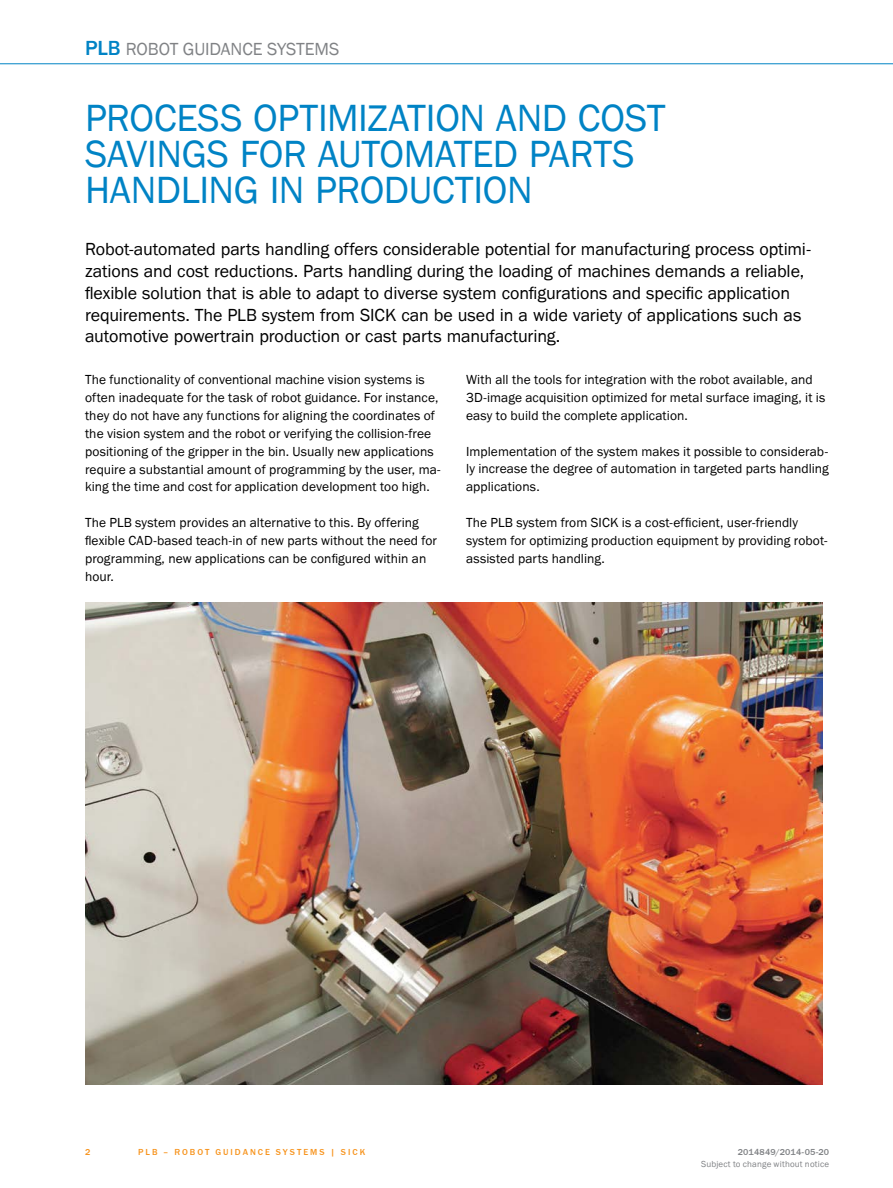
<style>
.page{position:relative;width:893px;height:1188px;background:#fff}
.page>*{position:absolute;margin:0;border:0;box-sizing:border-box;transform-origin:0 0}
.t1{font:39px/36px "SICK Franklin";letter-spacing:-.01em;color:#0083c5}
.t2{font:18px/21.8px "SICK Franklin";letter-spacing:-.005em;color:#000}
.t3{font:18px "SICK Franklin";letter-spacing:-.01em;color:#808285}
.t4{font:13.5px/17.9px "SICK Franklin";letter-spacing:.005em;color:#000}
.t5{font:500 9px "SICK Franklin";letter-spacing:.225em;color:#f7941e}
.t6{font:9px "SICK Franklin";letter-spacing:.02em;color:#808285}
.t7{font:500 9px "SICK Franklin";letter-spacing:.02em;color:#808285}
.s1{font-weight:500;font-size:21px;color:#0083c5}
</style>
<div class="page">
<hr style="left:0;top:63px;width:893px;height:1px;background:#0083c5">
<img style="left:85px;top:602px;width:737px;height:483px">
<h2 class="t3" style="left:85px;top:38px;width:256px"><span class="s1">PLB</span> ROBOT GUIDANCE SYSTEMS</h2>
<h1 class="t1" style="left:85px;top:100px;width:582px">PROCESS OPTIMIZATION AND COST<br>SAVINGS FOR AUTOMATED PARTS<br>HANDLING IN PRODUCTION</h1>
<p class="t2" style="left:85px;top:239px;width:727px">Robot-automated parts handling offers considerable potential for manufacturing process optimi&shy;zations and cost reductions. Parts handling during the loading of machines demands a reliable, flexible solution that is able to adapt to diverse system configurations and specific application requirements. The PLB system from SICK can be used in a wide variety of applications such as automotive powertrain production or cast parts manufacturing.</p>
<p class="t4" style="left:85px;top:371px;width:357px">The functionality of conventional machine vision systems is often inadequate for the task of robot guidance. For instance, they do not have any functions for aligning the coordinates of the vision system and the robot or verifying the collision-free positioning of the gripper in the bin. Usually new applications require a substantial amount of programming by the user, ma&shy;king the time and cost for application development too high.</p>
<p class="t4" style="left:85px;top:514px;width:353px">The PLB system provides an alternative to this. By offering flexible CAD-based teach-in of new parts without the need for programming, new applications can be configured within an hour.</p>
<p class="t4" style="left:466px;top:371px;width:361px">With all the tools for integration with the robot available, and<br>3D-image acquisition optimized for metal surface imaging, it is easy to build the complete application.</p>
<p class="t4" style="left:466px;top:442px;width:364px;text-align:justify">Implementation of the system makes it possible to considerab&shy;ly increase the degree of automation in targeted parts handling applications.</p>
<p class="t4" style="left:466px;top:514px;width:363px">The PLB system from SICK is a cost-efficient, user-friendly system for optimizing production equipment by providing robot&shy;assisted parts handling.</p>
<p class="t5" style="left:85px;top:1146px;width:7px">2</p>
<p class="t5" style="left:138px;top:1146px;width:210px">PLB – ROBOT GUIDANCE SYSTEMS | SIC</p>
<p class="t5" style="left:360px;top:1146px;width:7px">K</p>
<p class="t7" style="left:738px;top:1146px;width:93px">2014849/2014-05-20</p>
<p class="t6" style="left:701px;top:1159px;width:130px">Subject to change without notice</p>
</div>
